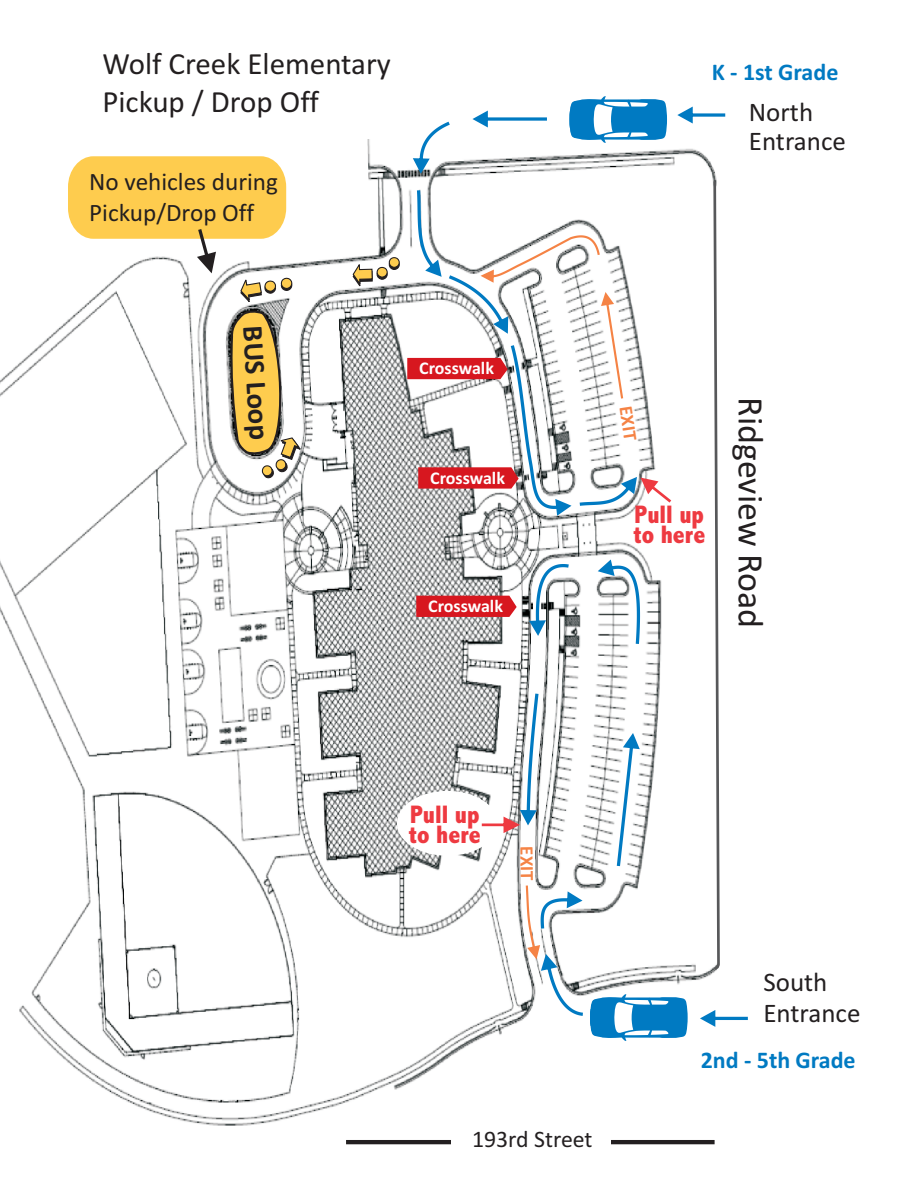
<style>
.page{position:relative;width:918px;height:1188px;background:#fff}
.page>*{position:absolute;margin:0;border:0;box-sizing:border-box;transform-origin:0 0}
.t1{font:36px "Calibri";color:#231f20}
.t2{font:31.05px/37.8px "Calibri";color:#231f20}
.t3{font:700 28.95px "Calibri";color:#231f20}
.t4{font:27px/30.9px "Calibri";color:#231f20}
.t5{font:800 condensed 25.5px/20px "Abadi";color:#ee3a41}
.t6{font:25.2px/30.8px "Calibri";color:#231f20}
.t7{font:700 24px "Calibri";color:#007ac2}
.t8{font:23.85px "Calibri";color:#231f20}
.t9{font:700 19.2px "Calibri";color:#f58345}
.t10{font:700 18px "Calibri";color:#fff}
</style>
<div class="page">
<img style="left:0;top:139px;width:717px;height:987px">
<svg style="left:416px;top:596px;width:101px;height:21px;background:#d82028"></svg>
<svg style="left:712px;top:179px;width:8px;height:793px"></svg>
<div style="left:397px;top:791px;width:101px;height:65px;background:#fff;border-radius:50%"></div>
<div style="left:633px;top:492px;width:76px;height:64px;background:#fff;border-radius:50%"></div>
<svg style="left:68px;top:156px;width:235px;height:323px"></svg>
<svg style="left:352px;top:257px;width:48px;height:33px"></svg>
<svg style="left:590px;top:994px;width:98px;height:47px"></svg>
<svg style="left:569px;top:96px;width:98px;height:47px"></svg>
<svg style="left:677px;top:107px;width:48px;height:17px"></svg>
<svg style="left:472px;top:111px;width:75px;height:17px"></svg>
<svg style="left:413px;top:122px;width:37px;height:52px"></svg>
<svg style="left:407px;top:190px;width:264px;height:326px"></svg>
<svg style="left:700px;top:1010px;width:48px;height:17px"></svg>
<svg style="left:526px;top:886px;width:57px;height:130px"></svg>
<svg style="left:617px;top:733px;width:23px;height:133px"></svg>
<svg style="left:598px;top:560px;width:42px;height:84px"></svg>
<svg style="left:529px;top:564px;width:40px;height:72px"></svg>
<svg style="left:482px;top:694px;width:57px;height:139px"></svg>
<hr style="left:346px;top:1140px;width:369px;height:4px;background:#231f20">
<div style="left:451px;top:1125px;width:160px;height:30px;background:#fff"></div>
<p class="t2" style="left:102px;top:48px;width:290px">Wolf Creek Elementary<br>Pickup / Drop Off</p>
<p class="t6" style="left:89px;top:169px;width:190px">No vehicles during<br>Pickup/Drop Off</p>
<p class="t3" style="left:265px;top:325px;width:116px;rotate:87deg">BUS Loop</p>
<p class="t10" style="left:419px;top:361px;width:76px">Crosswalk</p>
<p class="t10" style="left:430px;top:470px;width:76px">Crosswalk</p>
<p class="t10" style="left:428px;top:599px;width:76px">Crosswalk</p>
<p class="t7" style="left:712px;top:62px;width:128px">K - 1st Grade</p>
<p class="t4" style="left:749px;top:99px;width:98px;line-height:29.4px">North<br>Entrance</p>
<p class="t9" style="left:634px;top:405px;width:36px;rotate:81deg">EXIT</p>
<p class="t5" style="left:633px;top:507px;width:73px">Pull up to here</p>
<p class="t1" style="left:766px;top:397px;width:233px;rotate:90deg">Ridgeview Road</p>
<p class="t5" style="left:409px;top:807px;width:73px">Pull up to here</p>
<p class="t9" style="left:535px;top:846px;width:36px;rotate:89deg">EXIT</p>
<p class="t8" style="left:472px;top:1129px;width:122px">193rd Street</p>
<p class="t4" style="left:763px;top:969px;width:98px">South<br>Entrance</p>
<p class="t7" style="left:701px;top:1050px;width:157px">2nd - 5th Grade</p>
</div>
